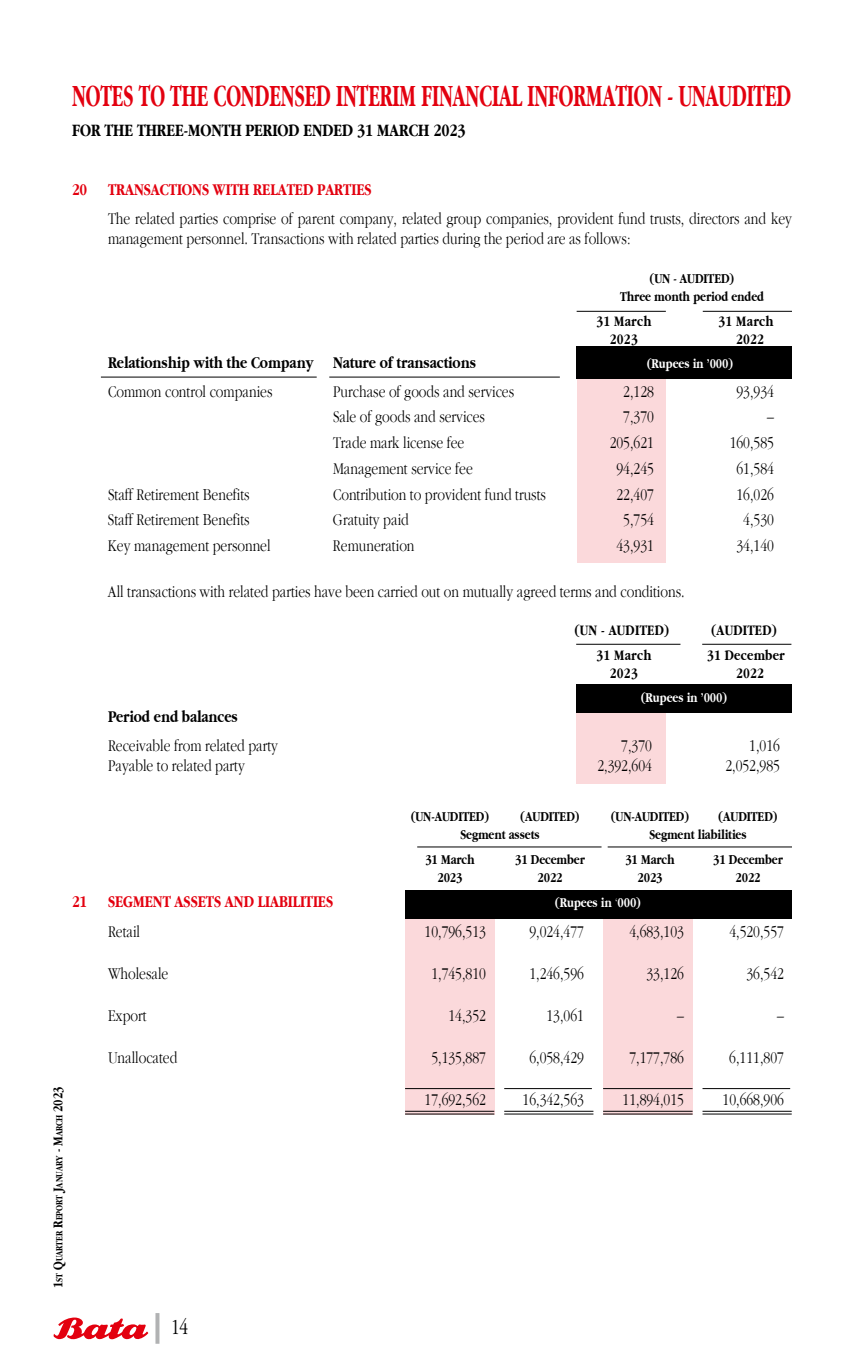
<style>
.page{position:relative;width:864px;height:1368px;background:#fff}
.page>*{position:absolute;margin:0;border:0;box-sizing:border-box;transform-origin:0 0}
.t1{font:700 32px "Aplgaram";color:#e3000f;scale:.75 1}
.t2{font:300 condensed 22px "Garamond";color:#000}
.t3{font:700 18px "Aplgaram";color:#000}
.t4{font:300 17px/20px "Aplgaram";color:#000}
.t5{font:700 17px "Aplgaram";color:#000}
.t6{font:700 17px "Aplgaram";color:#e3000f}
.t7{font:700 15px "Aplgaram";letter-spacing:.02em;color:#000}
.t8{font:700 14px/18px "Aplgaram";color:#000;text-align:center}
.t9{font:700 14px "Aplgaram";color:#fff}
.t10{font:700 9.8px "Aplgaram";color:#000}
.s1{font-weight:300}
.s2{font-size:14px}
</style>
<div class="page">
<svg style="left:54px;top:1317px;width:94px;height:23px"></svg>
<svg style="left:155px;top:1313px;width:4px;height:31px"></svg>
<div style="left:405px;top:904px;width:90px;height:211px;background:#fbd9db"></div>
<div style="left:603px;top:904px;width:90px;height:211px;background:#fbd9db"></div>
<div style="left:405px;top:890px;width:387px;height:29px;background:#000"></div>
<hr style="left:405px;top:1088px;width:90px;height:1px;background:#000">
<hr style="left:504px;top:1088px;width:88px;height:1px;background:#000">
<hr style="left:603px;top:1088px;width:90px;height:1px;background:#000">
<hr style="left:703px;top:1088px;width:87px;height:1px;background:#000">
<hr style="left:405px;top:1111px;width:89px;height:1px;background:#000">
<hr style="left:504px;top:1111px;width:89px;height:1px;background:#000">
<hr style="left:603px;top:1111px;width:90px;height:1px;background:#000">
<hr style="left:703px;top:1111px;width:89px;height:1px;background:#000">
<hr style="left:405px;top:1114px;width:89px;height:1px;background:#000">
<hr style="left:504px;top:1114px;width:89px;height:1px;background:#000">
<hr style="left:603px;top:1114px;width:90px;height:1px;background:#000">
<hr style="left:703px;top:1114px;width:89px;height:1px;background:#000">
<hr style="left:608px;top:847px;width:184px;height:1px;background:#000">
<hr style="left:417px;top:847px;width:185px;height:1px;background:#000">
<div style="left:577px;top:347px;width:89px;height:215px;background:#fbd9db"></div>
<div style="left:577px;top:699px;width:89px;height:84px;background:#fbd9db"></div>
<div style="left:577px;top:685px;width:215px;height:28px;background:#000"></div>
<hr style="left:702px;top:644px;width:89px;height:1px;background:#000">
<hr style="left:576px;top:644px;width:104px;height:1px;background:#000">
<div style="left:577px;top:346px;width:215px;height:33px;background:#000"></div>
<hr style="left:101px;top:377px;width:216px;height:1px;background:#000">
<hr style="left:329px;top:377px;width:231px;height:1px;background:#000">
<hr style="left:703px;top:311px;width:89px;height:1px;background:#000">
<hr style="left:577px;top:311px;width:89px;height:1px;background:#000">
<h1 class="t1" style="left:72px;top:78px;width:960px">NOTES TO THE CONDENSED INTERIM FINANCIAL INFORMATION - UNAUDITED</h1>
<p class="t3" style="left:72px;top:120px;width:395px">FOR THE THREE-MONTH PERIOD ENDED 31 MARCH 2023</p>
<p class="t6" style="left:72px;top:180px;width:301px">20 TRANSACTIONS WITH RELATED PARTIES</p>
<p class="t4" style="left:108px;top:208px;width:685px">The related parties comprise of parent company, related group companies, provident fund trusts, directors and key management personnel. Transactions with related parties during the period are as follows:</p>
<p class="t8" style="left:620px;top:269px;width:145px">(UN - AUDITED)<br>Three month period ended</p>
<p class="t7" style="left:596px;top:313px;width:56px">31 March</p>
<p class="t7" style="left:719px;top:313px;width:56px">31 March</p>
<p class="t7" style="left:610px;top:331px;width:29px">2023</p>
<p class="t7" style="left:736px;top:331px;width:29px">2022</p>
<p class="t5" style="left:108px;top:353px;width:370px">Relationship with the Company Nature of transactions</p>
<p class="t9" style="left:647px;top:355px;width:88px">(Rupees in ’000)</p>
<p class="t4" style="left:108px;top:381px;width:166px">Common control companies</p>
<p class="t4" style="left:333px;top:381px;width:183px">Purchase of goods and services</p>
<p class="t4" style="left:623px;top:381px;width:32px">2,128</p>
<p class="t4" style="left:736px;top:381px;width:39px">93,934</p>
<p class="t4" style="left:333px;top:407px;width:154px">Sale of goods and services</p>
<p class="t4" style="left:623px;top:407px;width:32px">7,370</p>
<p class="t4" style="left:767px;top:407px;width:8px">–</p>
<p class="t4" style="left:333px;top:433px;width:133px">Trade mark license fee</p>
<p class="t4" style="left:610px;top:433px;width:46px">205,621</p>
<p class="t4" style="left:730px;top:433px;width:46px">160,585</p>
<p class="t4" style="left:333px;top:459px;width:141px">Management service fee</p>
<p class="t4" style="left:616px;top:459px;width:39px">94,245</p>
<p class="t4" style="left:736px;top:459px;width:39px">61,584</p>
<p class="t4" style="left:108px;top:484px;width:143px">Staff Retirement Benefits</p>
<p class="t4" style="left:333px;top:484px;width:215px">Contribution to provident fund trusts</p>
<p class="t4" style="left:616px;top:484px;width:39px">22,407</p>
<p class="t4" style="left:736px;top:484px;width:39px">16,026</p>
<p class="t4" style="left:108px;top:510px;width:143px">Staff Retirement Benefits</p>
<p class="t4" style="left:333px;top:510px;width:77px">Gratuity paid</p>
<p class="t4" style="left:623px;top:510px;width:32px">5,754</p>
<p class="t4" style="left:743px;top:510px;width:32px">4,530</p>
<p class="t4" style="left:108px;top:536px;width:164px">Key management personnel</p>
<p class="t4" style="left:333px;top:536px;width:83px">Remuneration</p>
<p class="t4" style="left:616px;top:536px;width:39px">43,931</p>
<p class="t4" style="left:736px;top:536px;width:39px">34,140</p>
<p class="t4" style="left:108px;top:582px;width:578px">All transactions with related parties have been carried out on mutually agreed terms and conditions.</p>
<p class="t7" style="left:575px;top:622px;width:96px">(UN - AUDITED)</p>
<p class="t7" style="left:711px;top:622px;width:67px">(AUDITED)</p>
<p class="t7" style="left:596px;top:647px;width:56px">31 March</p>
<p class="t7" style="left:707px;top:647px;width:79px">31 December</p>
<p class="t7" style="left:610px;top:665px;width:29px">2023</p>
<p class="t7" style="left:736px;top:665px;width:29px">2022</p>
<p class="t9" style="left:641px;top:690px;width:88px">(Rupees in ’000)</p>
<p class="t5" style="left:108px;top:707px;width:131px">Period end balances</p>
<p class="t4" style="left:108px;top:736px;width:171px">Receivable from related party</p>
<p class="t4" style="left:621px;top:736px;width:32px">7,370</p>
<p class="t4" style="left:749px;top:736px;width:32px">1,016</p>
<p class="t4" style="left:108px;top:756px;width:138px">Payable to related party</p>
<p class="t4" style="left:597px;top:756px;width:56px">2,392,604</p>
<p class="t4" style="left:725px;top:756px;width:56px">2,052,985</p>
<p class="t8" style="left:411px;top:807px;width:79px">(UN-AUDITED)</p>
<p class="t8" style="left:521px;top:807px;width:60px">(AUDITED)</p>
<p class="t8" style="left:611px;top:807px;width:79px">(UN-AUDITED)</p>
<p class="t8" style="left:719px;top:807px;width:60px">(AUDITED)</p>
<p class="t8" style="left:460px;top:825px;width:81px">Segment assets</p>
<p class="t8" style="left:649px;top:825px;width:99px">Segment liabilities</p>
<p class="t8" style="left:425px;top:850px;width:51px">31 March</p>
<p class="t8" style="left:515px;top:850px;width:71px">31 December</p>
<p class="t8" style="left:625px;top:850px;width:51px">31 March</p>
<p class="t8" style="left:713px;top:850px;width:71px">31 December</p>
<p class="t8" style="left:437px;top:869px;width:27px">2023</p>
<p class="t8" style="left:537px;top:869px;width:27px">2022</p>
<p class="t8" style="left:637px;top:869px;width:27px">2023</p>
<p class="t8" style="left:735px;top:869px;width:27px">2022</p>
<p class="t6" style="left:72px;top:892px;width:263px">21 SEGMENT ASSETS AND LIABILITIES</p>
<p class="t9" style="left:555px;top:895px;width:87px">(Rupees in <span class="s1">‘</span>000)</p>
<p class="t4" style="left:108px;top:922px;width:34px">Retail</p>
<p class="t4" style="left:425px;top:922px;width:63px">10,796,513</p>
<p class="t4" style="left:529px;top:922px;width:56px">9,024,477</p>
<p class="t4" style="left:629px;top:922px;width:56px">4,683,103</p>
<p class="t4" style="left:729px;top:922px;width:56px">4,520,557</p>
<p class="t4" style="left:108px;top:964px;width:62px">Wholesale</p>
<p class="t4" style="left:431px;top:964px;width:56px">1,745,810</p>
<p class="t4" style="left:529px;top:964px;width:56px">1,246,596</p>
<p class="t4" style="left:646px;top:964px;width:39px">33,126</p>
<p class="t4" style="left:746px;top:964px;width:39px">36,542</p>
<p class="t4" style="left:108px;top:1006px;width:40px">Export</p>
<p class="t4" style="left:448px;top:1006px;width:39px">14,352</p>
<p class="t4" style="left:546px;top:1006px;width:39px">13,061</p>
<p class="t4" style="left:677px;top:1006px;width:8px">–</p>
<p class="t4" style="left:777px;top:1006px;width:8px">–</p>
<p class="t4" style="left:108px;top:1048px;width:71px">Unallocated</p>
<p class="t4" style="left:431px;top:1048px;width:56px">5,135,887</p>
<p class="t4" style="left:529px;top:1048px;width:56px">6,058,429</p>
<p class="t4" style="left:629px;top:1048px;width:56px">7,177,786</p>
<p class="t4" style="left:729px;top:1048px;width:56px">6,111,807</p>
<p class="t4" style="left:425px;top:1090px;width:63px">17,692,562</p>
<p class="t4" style="left:523px;top:1090px;width:63px">16,342,563</p>
<p class="t4" style="left:623px;top:1090px;width:63px">11,894,015</p>
<p class="t4" style="left:723px;top:1090px;width:63px">10,668,906</p>
<p class="t10" style="left:54px;top:1288px;width:203px;rotate:-90deg"><span class="s2">1</span>st <span class="s2">Q</span>uarter <span class="s2">R</span>eport <span class="s2">J</span>anuary <span class="s2">- M</span>arch <span class="s2">2023</span></p>
<p class="t2" style="left:171px;top:1315px;width:19px">14</p>
</div>
